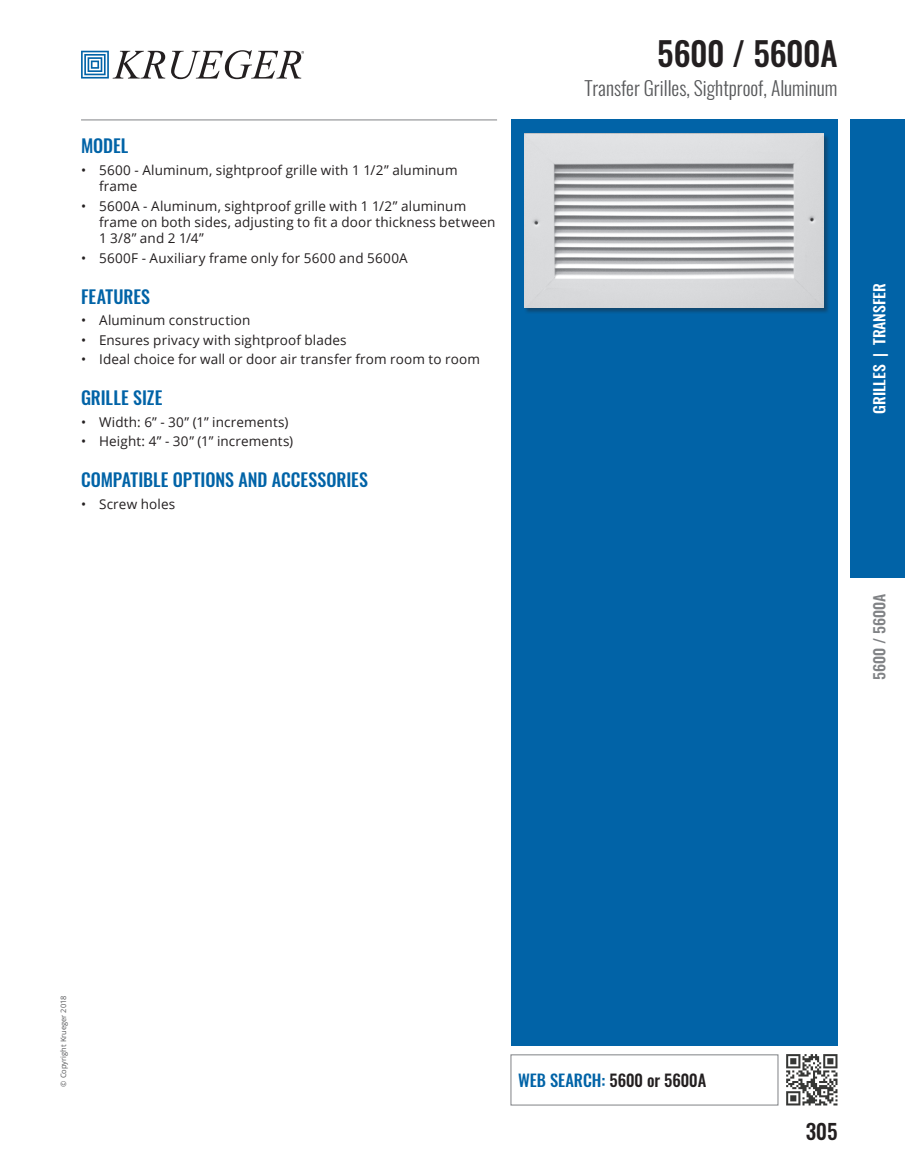
<style>
.page{position:relative;width:905px;height:1175px;background:#fff}
.page>*{position:absolute;margin:0;border:0;box-sizing:border-box;transform-origin:0 0}
.t1{font:500 33px "Oswald";color:#231f20}
.t2{font:500 21px "Oswald";color:#231f20}
.t3{font:300 19.5px "Oswald";color:#57585a}
.t4{font:500 18px "Oswald";letter-spacing:-.005em;color:#0163a7}
.t5{font:500 16.5px "Oswald";color:#231f20}
.t6{font:500 15px "Oswald";color:#fff;scale:1.05 1}
.t7{font:500 15px "Oswald";color:#808285;scale:1.05 1}
.t8{font:13.5px/16.2px "Open Sans";letter-spacing:.01em;color:#231f20}
.t9{font:7.5px "Open Sans";color:#57585a}
.s1{color:#0163a7}
</style>
<div class="page">
<svg style="left:81px;top:51px;width:84px;height:28px"></svg>
<svg style="left:171px;top:50px;width:133px;height:29px"></svg>
<hr style="left:81px;top:120px;width:416px;height:1px;background:#808285">
<div style="left:850px;top:120px;width:54px;height:458px;background:#0163a7"></div>
<div style="left:510px;top:120px;width:327px;height:926px;background:#0163a7"></div>
<img style="left:778px;top:1054px;width:60px;height:52px">
<div style="left:510px;top:1054px;width:268px;height:51px;border:1px solid #808285"></div>
<div style="left:524px;top:134px;width:306px;height:180px;background:#231f20;opacity:.4"></div>
<img style="left:524px;top:134px;width:300px;height:173px">
<h3 class="t4" style="left:81px;top:133px;width:49px">MODEL</h3>
<p class="t8" style="left:99px;top:162px;width:360px;text-indent:-18px">• 5600 - Aluminum, sightproof grille with 1 1/2” aluminum frame</p>
<p class="t8" style="left:99px;top:197px;width:398px;text-indent:-18px">• 5600A - Aluminum, sightproof grille with 1 1/2” aluminum frame on both sides, adjusting to fit a door thickness between<br>1 3/8” and 2 1/4”</p>
<p class="t8" style="left:81px;top:249px;width:328px">• 5600F - Auxiliary frame only for 5600 and 5600A</p>
<h3 class="t4" style="left:81px;top:284px;width:71px">FEATURES</h3>
<p class="t8" style="left:81px;top:312px;width:171px">• Aluminum construction</p>
<p class="t8" style="left:81px;top:331px;width:267px">• Ensures privacy with sightproof blades</p>
<p class="t8" style="left:81px;top:351px;width:400px">• Ideal choice for wall or door air transfer from room to room</p>
<h3 class="t4" style="left:81px;top:385px;width:83px">GRILLE SIZE</h3>
<p class="t8" style="left:81px;top:413px;width:209px">• Width: 6” - 30” (1” increments)</p>
<p class="t8" style="left:81px;top:433px;width:214px">• Height: 4” - 30” (1” increments)</p>
<h3 class="t4" style="left:81px;top:467px;width:288px">COMPATIBLE OPTIONS AND ACCESSORIES</h3>
<p class="t8" style="left:81px;top:495px;width:96px">• Screw holes</p>
<h1 class="t1" style="left:657px;top:30px;width:182px">5600 / 5600A</h1>
<h3 class="t3" style="left:585px;top:75px;width:254px">Transfer Grilles, Sightproof, Aluminum</h3>
<p class="t6" style="left:868px;top:414px;width:126px;rotate:-90deg">GRILLES | TRANSFER</p>
<p class="t7" style="left:868px;top:679px;width:83px;rotate:-90deg">5600 / 5600A</p>
<p class="t9" style="left:58px;top:1086px;width:93px;rotate:-90deg">© Copyright Krueger 2018</p>
<p class="t5" style="left:518px;top:1069px;width:190px"><span class="s1">WEB SEARCH:</span> 5600 or 5600A</p>
<h2 class="t2" style="left:806px;top:1116px;width:33px">305</h2>
</div>
